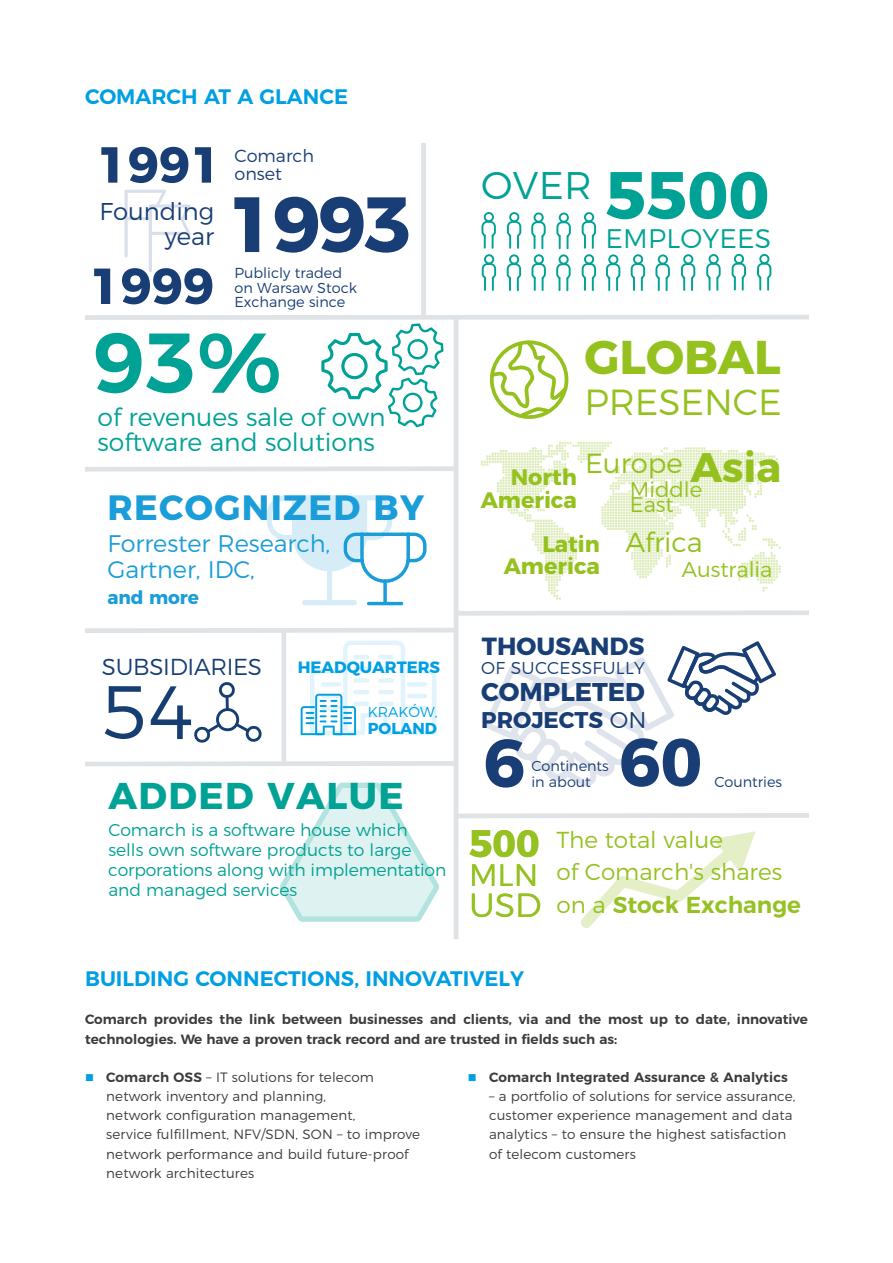
<style>
.page{position:relative;width:893px;height:1263px;background:#fff}
.page>*{position:absolute;margin:0;border:0;box-sizing:border-box;transform-origin:0 0}
.t1{font:600 84.6px "Montserrat";color:#00a295}
.t2{font:700 78px "Montserrat";color:#183e75}
.t3{font:300 75.15px "Montserrat";color:#173e73}
.t4{font:700 67.65px "Montserrat";color:#183e75}
.t5{font:700 66.45px "Montserrat";color:#00a295}
.t6{font:700 50.55px "Montserrat";color:#183e75}
.t7{font:700 47.25px "Montserrat";color:#95c11f}
.t8{font:700 41.25px "Montserrat";color:#95c11f}
.t9{font:300 38.55px "Montserrat";color:#00a295}
.t10{font:700 38.25px "Montserrat";color:#95c11f}
.t11{font:700 37.2px "Montserrat";letter-spacing:.04em;color:#00a295}
.t12{font:300 36.3px "Montserrat";color:#95c11f}
.t13{font:700 35.1px "Montserrat";letter-spacing:.04em;color:#1b9dd9}
.t14{font:300 33.45px "Montserrat";color:#95c11f}
.t15{font:300 31.05px "Montserrat";color:#95c11f}
.t16{font:300 27.6px "Montserrat";color:#95c11f}
.t17{font:300 26.85px "Montserrat";letter-spacing:.01em;color:#00a295}
.t18{font:700 25.65px "Montserrat";color:#183e75}
.t19{font:300 25.05px/25.2px "Montserrat";color:#00a295}
.t20{font:700 24.75px "Montserrat";color:#183e75}
.t21{font:300 24.3px/24.2px "Montserrat";color:#183e75;text-align:right}
.t22{font:300 24px/26px "Montserrat";color:#1b9dd9}
.t23{font:300 23.1px/32.5px "Montserrat";color:#95c122}
.t24{font:300 23.1px "Montserrat";letter-spacing:-.015em;color:#173e73}
.t25{font:700 22.8px "Montserrat";color:#183e75}
.t26{font:700 22.35px/22.4px "Montserrat";color:#95c11f;text-align:right}
.t27{font:300 21.3px "Montserrat";color:#95c11f}
.t28{font:600 21px "Montserrat";color:#009fe3}
.t29{font:700 18.45px "Montserrat";color:#1b9dd9}
.t30{font:300 17.55px/17.4px "Montserrat";color:#183e75}
.t31{font:300 17.1px/20.2px "Montserrat";color:#00a295}
.t32{font:300 17.1px "Montserrat";letter-spacing:.015em;color:#183e75}
.t33{font:700 16.35px "Montserrat";color:#009fe3}
.t34{font:700 15.9px "Montserrat";color:#009fe3}
.t35{font:300 14.4px/14.4px "Montserrat";color:#183e75}
.t36{font:300 14.4px "Montserrat";color:#009fe3}
.t37{font:300 13.5px/19.2px "Montserrat";letter-spacing:.01em;color:#3c3c3b}
.t38{font:600 13.5px/19.2px "Montserrat";color:#3c3c3b}
.s1{font-weight:300}
.s2{font-weight:600}
.s3{color:#009fe3}
</style>
<div class="page">
<svg style="left:481px;top:442px;width:300px;height:158px"></svg>
<svg style="left:267px;top:495px;width:159px;height:110px"></svg>
<svg style="left:581px;top:831px;width:175px;height:97px"></svg>
<svg style="left:85px;top:464px;width:374px;height:10px"></svg>
<svg style="left:85px;top:625px;width:374px;height:10px"></svg>
<svg style="left:453px;top:608px;width:355px;height:10px"></svg>
<svg style="left:453px;top:811px;width:355px;height:10px"></svg>
<svg style="left:85px;top:759px;width:374px;height:10px"></svg>
<div style="left:421px;top:143px;width:5px;height:176px;background:#dfe3e6"></div>
<hr style="left:454px;top:316px;width:4px;height:623px;background:#dfe3e6">
<div style="left:281px;top:630px;width:5px;height:136px;background:#dfe3e6"></div>
<svg style="left:301px;top:641px;width:135px;height:94px"></svg>
<hr style="left:353px;top:655px;width:16px;height:4px;background:#e1f3fb;border-radius:2px">
<hr style="left:378px;top:655px;width:16px;height:4px;background:#e1f3fb;border-radius:2px">
<div style="left:353px;top:666px;width:16px;height:5px;background:#e1f3fb;border-radius:2px"></div>
<div style="left:378px;top:666px;width:16px;height:5px;background:#e1f3fb;border-radius:2px"></div>
<div style="left:353px;top:678px;width:16px;height:5px;background:#e1f3fb;border-radius:2px"></div>
<div style="left:378px;top:678px;width:16px;height:5px;background:#e1f3fb;border-radius:2px"></div>
<hr style="left:353px;top:690px;width:16px;height:4px;background:#e1f3fb;border-radius:2px">
<hr style="left:378px;top:690px;width:16px;height:4px;background:#e1f3fb;border-radius:2px">
<hr style="left:353px;top:702px;width:16px;height:4px;background:#e1f3fb;border-radius:2px">
<hr style="left:378px;top:702px;width:16px;height:4px;background:#e1f3fb;border-radius:2px">
<div style="left:407px;top:705px;width:20px;height:5px;background:#e1f3fb;border-radius:2px"></div>
<hr style="left:407px;top:694px;width:20px;height:4px;background:#e1f3fb;border-radius:2px">
<hr style="left:407px;top:682px;width:20px;height:4px;background:#e1f3fb;border-radius:2px">
<svg style="left:321px;top:705px;width:20px;height:5px"></svg>
<svg style="left:321px;top:694px;width:20px;height:4px"></svg>
<hr style="left:321px;top:682px;width:20px;height:4px;background:#e1f3fb;border-radius:2px">
<svg style="left:194px;top:682px;width:68px;height:61px"></svg>
<svg style="left:85px;top:314px;width:723px;height:113px"></svg>
<svg style="left:124px;top:190px;width:67px;height:82px"></svg>
<svg style="left:582px;top:212px;width:14px;height:79px"></svg>
<svg style="left:556px;top:213px;width:15px;height:78px"></svg>
<svg style="left:531px;top:212px;width:15px;height:79px"></svg>
<svg style="left:507px;top:212px;width:14px;height:79px"></svg>
<svg style="left:681px;top:254px;width:14px;height:37px"></svg>
<svg style="left:655px;top:254px;width:15px;height:37px"></svg>
<svg style="left:706px;top:254px;width:15px;height:37px"></svg>
<svg style="left:732px;top:254px;width:14px;height:37px"></svg>
<svg style="left:757px;top:254px;width:14px;height:37px"></svg>
<svg style="left:631px;top:254px;width:14px;height:37px"></svg>
<svg style="left:606px;top:254px;width:14px;height:37px"></svg>
<svg style="left:481px;top:212px;width:15px;height:79px"></svg>
<svg style="left:484px;top:641px;width:292px;height:145px"></svg>
<svg style="left:280px;top:782px;width:159px;height:140px"></svg>
<h3 class="t28" style="left:85px;top:80px;width:264px">COMARCH AT A GLANCE</h3>
<h3 class="t6" style="left:97px;top:123px;width:126px">1991</h3>
<p class="t30" style="left:234px;top:146px;width:81px">Comarch onset</p>
<h3 class="t21" style="left:100px;top:198px;width:116px">Founding year</h3>
<h2 class="t2" style="left:227px;top:160px;width:186px">1993</h2>
<p class="t35" style="left:234px;top:265px;width:124px">Publicly traded on Warsaw Stock<br>Exchange since</p>
<h1 class="t1" style="left:93px;top:294px;width:190px">93%</h1>
<h3 class="t6" style="left:89px;top:244px;width:126px">1999</h3>
<h3 class="t19" style="left:98px;top:402px;width:289px">of revenues sale of own software and solutions</h3>
<h3 class="t13" style="left:107px;top:479px;width:318px">RECOGNIZED BY</h3>
<h3 class="t22" style="left:107px;top:529px;width:224px">Forrester Research,<br>Gartner, IDC,</h3>
<h3 class="t29" style="left:107px;top:582px;width:93px">and more</h3>
<h3 class="t24" style="left:102px;top:649px;width:162px">SUBSIDIARIES</h3>
<h3 class="t3" style="left:101px;top:653px;width:95px">54</h3>
<p class="t33" style="left:298px;top:654px;width:144px">HEADQUARTERS</p>
<p class="t36" style="left:368px;top:701px;width:71px">KRAKÓW,</p>
<p class="t34" style="left:368px;top:715px;width:71px">POLAND</p>
<h3 class="t11" style="left:108px;top:766px;width:297px">ADDED VALUE</h3>
<p class="t31" style="left:108px;top:818px;width:340px">Comarch is a software house which sells own software products to large corporations along with implementation and managed services</p>
<h3 class="t9" style="left:481px;top:155px;width:112px">OVER</h3>
<h3 class="t5" style="left:605px;top:141px;width:166px">5500</h3>
<h3 class="t17" style="left:606px;top:218px;width:167px">EMPLOYEES</h3>
<h3 class="t7" style="left:584px;top:319px;width:198px">GLOBAL</h3>
<h3 class="t12" style="left:584px;top:374px;width:199px">PRESENCE</h3>
<h3 class="t26" style="left:481px;top:464px;width:98px">North<br>America</h3>
<h3 class="t8" style="left:690px;top:433px;width:92px">Asia</h3>
<h3 class="t27" style="left:630px;top:473px;width:74px">Middle</h3>
<h3 class="t27" style="left:630px;top:487px;width:45px">East</h3>
<h3 class="t16" style="left:585px;top:442px;width:99px">Europe</h3>
<h3 class="t26" style="left:504px;top:531px;width:98px">Latin<br>America</h3>
<h3 class="t16" style="left:625px;top:520px;width:79px">Africa</h3>
<h3 class="t27" style="left:682px;top:553px;width:92px">Australia</h3>
<h3 class="t20" style="left:482px;top:626px;width:164px">THOUSANDS</h3>
<p class="t32" style="left:481px;top:655px;width:165px">OF SUCCESSFULLY</p>
<h3 class="t18" style="left:481px;top:671px;width:165px">COMPLETED</h3>
<h3 class="t25" style="left:481px;top:701px;width:167px">PROJECTS <span class="s1">ON</span></h3>
<h3 class="t4" style="left:483px;top:707px;width:43px">6</h3>
<p class="t35" style="left:531px;top:757px;width:79px">Continents</p>
<p class="t35" style="left:531px;top:773px;width:61px">in about</p>
<h3 class="t4" style="left:619px;top:707px;width:85px">60</h3>
<p class="t35" style="left:714px;top:773px;width:69px">Countries</p>
<h3 class="t10" style="left:469px;top:812px;width:72px">500</h3>
<h3 class="t15" style="left:469px;top:850px;width:71px">MLN</h3>
<h3 class="t14" style="left:469px;top:878px;width:74px">USD</h3>
<h3 class="t23" style="left:556px;top:821px;width:246px">The total value<br>of Comarch's shares on a <span class="s2">Stock Exchange</span></h3>
<h3 class="t28" style="left:85px;top:961px;width:440px">BUILDING CONNECTIONS, INNOVATIVELY</h3>
<p class="t38" style="left:85px;top:1009px;width:724px">Comarch provides the link between businesses and clients, via and the most up to date, innovative technologies. We have a proven track record and are trusted in fields such as:</p>
<p class="t37" style="left:106px;top:1066px;width:315px;text-indent:-21px"><span class="s3">■</span> <span class="s2">Comarch OSS</span> – IT solutions for telecom network inventory and planning,<br>network configuration management,<br>service fulfillment, NFV/SDN, SON – to improve network performance and build future-proof network architectures</p>
<p class="t38" style="left:468px;top:1066px;width:322px"><span class="s3">■</span> Comarch Integrated Assurance &amp; Analytics</p>
<p class="t37" style="left:489px;top:1085px;width:308px">– a portfolio of solutions for service assurance, customer experience management and data analytics – to ensure the highest satisfaction of telecom customers</p>
</div>
